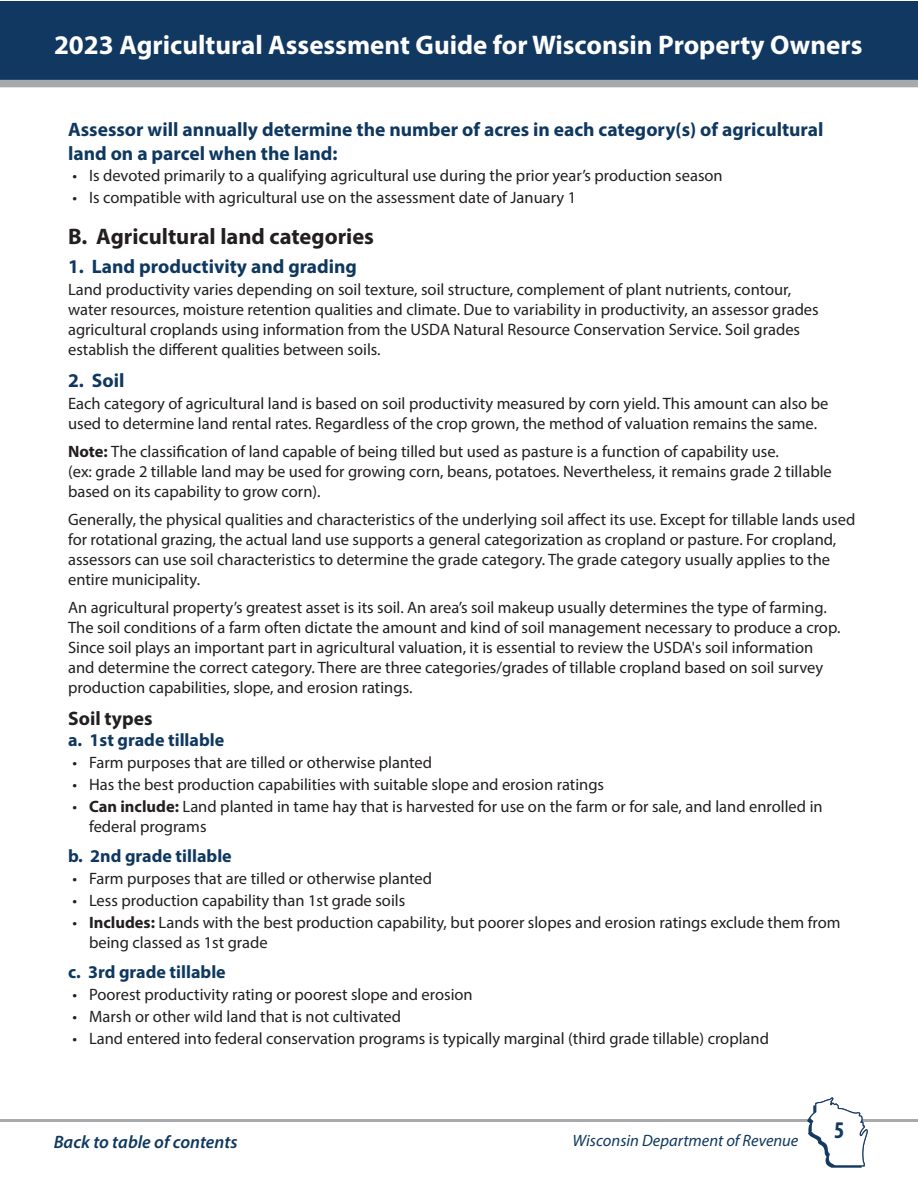
<style>
.page{position:relative;width:918px;height:1188px;background:#fff}
.page>*{position:absolute;margin:0;border:0;box-sizing:border-box;transform-origin:0 0}
.t1{font:700 27px "Myriad Pro";color:#fff}
.t2{font:700 condensed 24px "Myriad Pro";color:#113861}
.Heading_15_pt_bold{font:700 22.5px "Myriad Pro";color:#231f20}
.Heading_13_point_bol{font:700 19.5px/23.4px "Myriad Pro";color:#0f3860}
.Headling_13_point_bo{font:700 19.5px "Myriad Pro";color:#231f20}
.Heading_12_pt_Bold{font:700 18px "Myriad Pro";color:#0f3860}
.t3{font:italic 600 18px "Myriad Pro";color:#0f3860}
.Bullet_list{font:16.5px/19.8px "Myriad Pro";color:#231f20}
.t4{font:italic 16.5px "Myriad Pro";color:#0f3860}
.s1{font-weight:700}
</style>
<div class="page">
<div style="left:1px;top:1px;width:917px;height:86px;background:#113861"></div>
<div style="left:0;top:80px;width:918px;height:7px;background:#a8a9ad"></div>
<hr style="left:0;top:1119px;width:918px;height:3px;background:#a8a9ad">
<svg style="left:807px;top:1097px;width:61px;height:71px"></svg>
<h1 class="t1" style="left:54px;top:27px;width:810px">2023 Agricultural Assessment Guide for Wisconsin Property Owners</h1>
<p class="Heading_13_point_bol" style="left:68px;top:117px;width:757px">Assessor will annually determine the number of acres in each category(s) of agricultural land on a parcel when the land:</p>
<p class="Bullet_list" style="left:73px;top:166px;width:652px">• Is devoted primarily to a qualifying agricultural use during the prior year’s production season</p>
<p class="Bullet_list" style="left:73px;top:188px;width:505px">• Is compatible with agricultural use on the assessment date of January 1</p>
<p class="Heading_15_pt_bold" style="left:68px;top:222px;width:307px">B. Agricultural land categories</p>
<p class="Heading_13_point_bol" style="left:68px;top:254px;width:290px">1. Land productivity and grading</p>
<p class="Bullet_list" style="left:68px;top:280px;width:752px">Land productivity varies depending on soil texture, soil structure, complement of plant nutrients, contour, water resources, moisture retention qualities and climate. Due to variability in productivity, an assessor grades agricultural croplands using information from the USDA Natural Resource Conservation Service. Soil grades establish the different qualities between soils.</p>
<p class="Heading_13_point_bol" style="left:68px;top:368px;width:58px">2. Soil</p>
<p class="Bullet_list" style="left:68px;top:393px;width:762px">Each category of agricultural land is based on soil productivity measured by corn yield. This amount can also be used to determine land rental rates. Regardless of the crop grown, the method of valuation remains the same.</p>
<p class="Bullet_list" style="left:68px;top:442px;width:765px"><span class="s1">Note:</span> The classification of land capable of being tilled but used as pasture is a function of capability use.<br>(ex: grade 2 tillable land may be used for growing corn, beans, potatoes. Nevertheless, it remains grade 2 tillable based on its capability to grow corn).</p>
<p class="Bullet_list" style="left:68px;top:510px;width:789px">Generally, the physical qualities and characteristics of the underlying soil affect its use. Except for tillable lands used for rotational grazing, the actual land use supports a general categorization as cropland or pasture. For cropland, assessors can use soil characteristics to determine the grade category. The grade category usually applies to the entire municipality.</p>
<p class="Bullet_list" style="left:68px;top:598px;width:772px">An agricultural property’s greatest asset is its soil. An area’s soil makeup usually determines the type of farming.<br>The soil conditions of a farm often dictate the amount and kind of soil management necessary to produce a crop.<br>Since soil plays an important part in agricultural valuation, it is essential to review the USDA's soil information and determine the correct category. There are three categories/grades of tillable cropland based on soil survey production capabilities, slope, and erosion ratings.</p>
<p class="Headling_13_point_bo" style="left:68px;top:705px;width:86px">Soil types</p>
<p class="Heading_12_pt_Bold" style="left:68px;top:728px;width:158px">a. 1st grade tillable</p>
<p class="Bullet_list" style="left:73px;top:752px;width:361px">• Farm purposes that are tilled or otherwise planted</p>
<p class="Bullet_list" style="left:73px;top:774px;width:533px">• Has the best production capabilities with suitable slope and erosion ratings</p>
<p class="Bullet_list" style="left:89px;top:796px;width:735px;text-indent:-16px">• <span class="s1">Can include:</span> Land planted in tame hay that is harvested for use on the farm or for sale, and land enrolled in federal programs</p>
<p class="Heading_12_pt_Bold" style="left:68px;top:844px;width:165px">b. 2nd grade tillable</p>
<p class="Bullet_list" style="left:73px;top:868px;width:361px">• Farm purposes that are tilled or otherwise planted</p>
<p class="Bullet_list" style="left:73px;top:890px;width:334px">• Less production capability than 1st grade soils</p>
<p class="Bullet_list" style="left:89px;top:912px;width:753px;text-indent:-16px">• <span class="s1">Includes:</span> Lands with the best production capability, but poorer slopes and erosion ratings exclude them from being classed as 1st grade</p>
<p class="Heading_12_pt_Bold" style="left:68px;top:960px;width:159px">c. 3rd grade tillable</p>
<p class="Bullet_list" style="left:73px;top:984px;width:402px">• Poorest productivity rating or poorest slope and erosion</p>
<p class="Bullet_list" style="left:73px;top:1006px;width:330px">• Marsh or other wild land that is not cultivated</p>
<p class="Bullet_list" style="left:73px;top:1028px;width:698px">• Land entered into federal conservation programs is typically marginal (third grade tillable) cropland</p>
<p class="t3" style="left:54px;top:1130px;width:185px">Back to table of contents</p>
<p class="t4" style="left:573px;top:1130px;width:227px">Wisconsin Department of Revenue</p>
<h2 class="t2" style="left:834px;top:1115px;width:12px">5</h2>
</div>
